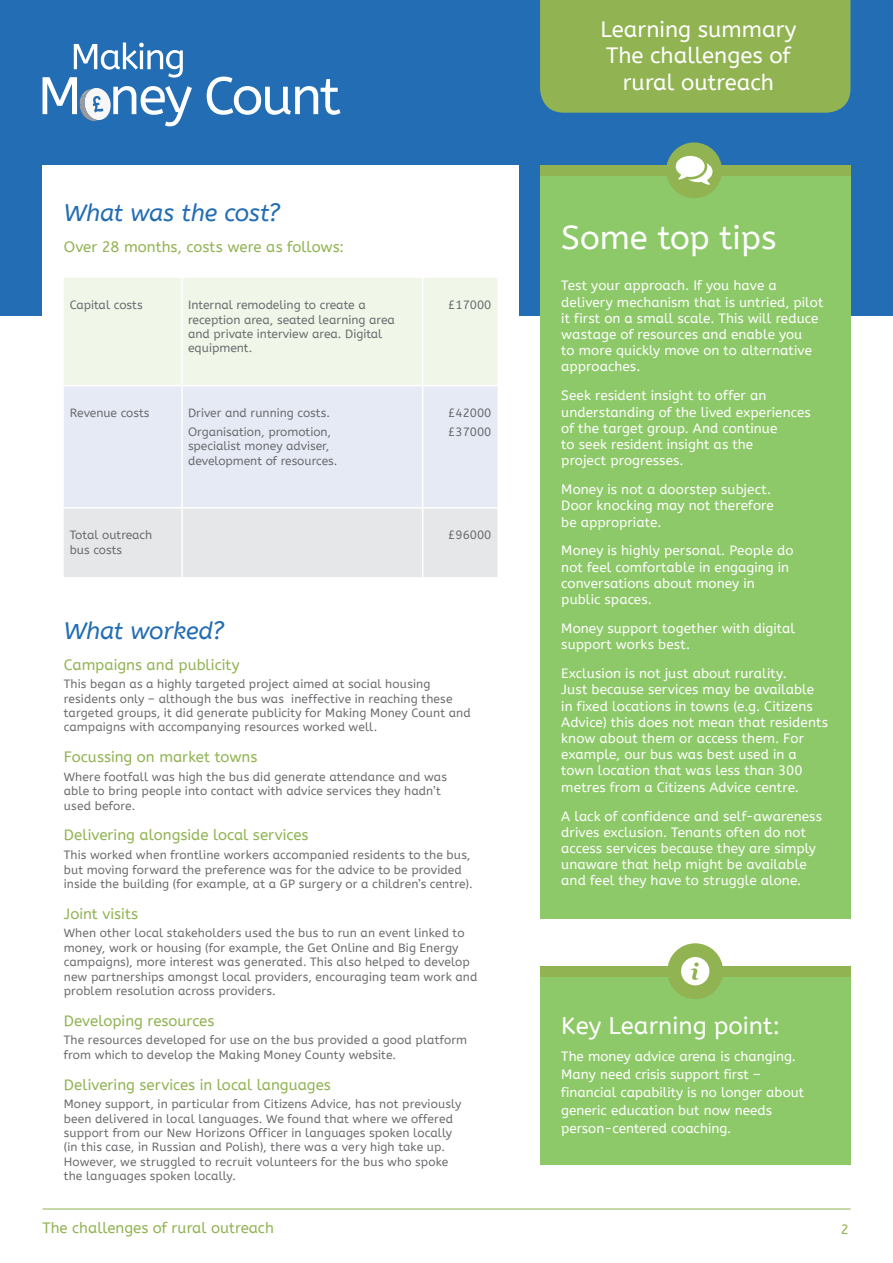
<style>
.page{position:relative;width:893px;height:1263px;background:#fff}
.page>*{position:absolute;margin:0;border:0;box-sizing:border-box;transform-origin:0 0}
.t1{font:33px "A Bee Zee";color:#fff}
.t2{font:italic 24px "A Bee Zee";letter-spacing:-.01em;color:#236db4}
.t3{font:24px "A Bee Zee";color:#fff}
.t4{font:22.2px/26.5px "A Bee Zee";color:#fff;text-align:center}
.t5{font:15px "A Bee Zee";color:#91b352}
.t6{font:13.5px/16.2px "A Bee Zee";letter-spacing:.005em;color:#fff}
.t7{font:13.5px "A Bee Zee";color:#91b352}
.t8{font:12px/14.4px "A Bee Zee";letter-spacing:.005em;color:#6c6d70}
</style>
<div class="page">
<hr style="left:43px;top:1208px;width:807px;height:1px;background:#91b352">
<div style="left:0;top:0;width:893px;height:316px;background:#236db4"></div>
<svg style="left:207px;top:77px;width:133px;height:38px"></svg>
<svg style="left:43px;top:43px;width:149px;height:83px"></svg>
<div style="left:43px;top:165px;width:476px;height:812px;background:#fff"></div>
<div style="left:64px;top:278px;width:433px;height:107px;background:#f0f6e8"></div>
<div style="left:64px;top:386px;width:433px;height:121px;background:#e6eaf5"></div>
<div style="left:64px;top:509px;width:433px;height:68px;background:#e6e7e9"></div>
<hr style="left:181px;top:278px;width:2px;height:107px;background:#fff">
<hr style="left:422px;top:278px;width:1px;height:107px;background:#fff">
<hr style="left:181px;top:386px;width:2px;height:121px;background:#fff">
<hr style="left:422px;top:386px;width:1px;height:121px;background:#fff">
<hr style="left:181px;top:509px;width:2px;height:68px;background:#fff">
<hr style="left:422px;top:509px;width:1px;height:68px;background:#fff">
<div style="left:540px;top:966px;width:310px;height:199px;background:#8dc968"></div>
<div style="left:540px;top:966px;width:310px;height:10px;background:#91b352"></div>
<div style="left:540px;top:0;width:310px;height:113px;background:#91b352"></div>
<div style="left:540px;top:165px;width:310px;height:753px;background:#8dc968"></div>
<div style="left:540px;top:165px;width:310px;height:11px;background:#91b352"></div>
<div style="left:666px;top:142px;width:56px;height:56px;background:#91b352;border-radius:50%"></div>
<svg style="left:676px;top:156px;width:36px;height:29px"></svg>
<div style="left:667px;top:943px;width:56px;height:56px;background:#91b352;border-radius:50%"></div>
<svg style="left:681px;top:957px;width:28px;height:28px"></svg>
<h2 class="t2" style="left:64px;top:199px;width:218px">What was the cost?</h2>
<p class="t5" style="left:64px;top:238px;width:282px">Over 28 months, costs were as follows:</p>
<p class="t8" style="left:70px;top:298px;width:74px">Capital costs</p>
<p class="t8" style="left:188px;top:298px;width:208px">Internal remodeling to create a reception area, seated learning area and private interview area. Digital equipment.</p>
<p class="t8" style="left:448px;top:298px;width:45px">£17000</p>
<p class="t8" style="left:70px;top:406px;width:81px">Revenue costs</p>
<p class="t8" style="left:188px;top:404px;width:145px;line-height:18.6px">Driver and running costs.<br>Organisation, promotion,</p>
<p class="t8" style="left:188px;top:439px;width:151px">specialist money adviser, development of resources.</p>
<p class="t8" style="left:448px;top:404px;width:45px;line-height:18.6px">£42000 £37000</p>
<p class="t8" style="left:70px;top:528px;width:84px">Total outreach bus costs</p>
<p class="t8" style="left:448px;top:528px;width:45px">£96000</p>
<h2 class="t2" style="left:64px;top:617px;width:162px">What worked?</h2>
<p class="t5" style="left:64px;top:656px;width:177px">Campaigns and publicity</p>
<p class="t8" style="left:64px;top:677px;width:409px">This began as a highly targeted project aimed at social housing residents only – although the bus was ineffective in reaching these targeted groups, it did generate publicity for Making Money Count and campaigns with accompanying resources worked well.</p>
<p class="t5" style="left:64px;top:748px;width:195px">Focussing on market towns</p>
<p class="t8" style="left:64px;top:770px;width:385px">Where footfall was high the bus did generate attendance and was able to bring people into contact with advice services they hadn’t used before.</p>
<p class="t5" style="left:64px;top:827px;width:246px">Delivering alongside local services</p>
<p class="t8" style="left:64px;top:848px;width:410px">This worked when frontline workers accompanied residents to the bus, but moving forward the preference was for the advice to be provided inside the building (for example, at a GP surgery or a children’s centre).</p>
<p class="t5" style="left:64px;top:905px;width:76px">Joint visits</p>
<p class="t8" style="left:64px;top:926px;width:415px">When other local stakeholders used the bus to run an event linked to money, work or housing (for example, the Get Online and Big Energy campaigns), more interest was generated. This also helped to develop new partnerships amongst local providers, encouraging team work and problem resolution across providers.</p>
<p class="t5" style="left:64px;top:1012px;width:152px">Developing resources</p>
<p class="t8" style="left:64px;top:1033px;width:405px">The resources developed for use on the bus provided a good platform from which to develop the Making Money County website.</p>
<p class="t5" style="left:64px;top:1076px;width:269px">Delivering services in local languages</p>
<p class="t8" style="left:64px;top:1097px;width:399px">Money support, in particular from Citizens Advice, has not previously been delivered in local languages. We found that where we offered support from our New Horizons Officer in languages spoken locally (in this case, in Russian and Polish), there was a very high take up.<br>However, we struggled to recruit volunteers for the bus who spoke the languages spoken locally.</p>
<p class="t5" style="left:43px;top:1219px;width:233px">The challenges of rural outreach</p>
<h3 class="t4" style="left:600px;top:16px;width:197px">Learning summary<br>The challenges of rural outreach</h3>
<h1 class="t1" style="left:561px;top:218px;width:217px">Some top tips</h1>
<p class="t6" style="left:561px;top:278px;width:264px">Test your approach. If you have a delivery mechanism that is untried, pilot it first on a small scale. This will reduce wastage of resources and enable you<br>to more quickly move on to alternative approaches.</p>
<p class="t6" style="left:561px;top:388px;width:251px">Seek resident insight to offer an understanding of the lived experiences of the target group. And continue<br>to seek resident insight as the<br>project progresses.</p>
<p class="t6" style="left:561px;top:482px;width:214px">Money is not a doorstep subject.<br>Door knocking may not therefore be appropriate.</p>
<p class="t6" style="left:561px;top:543px;width:234px">Money is highly personal. People do not feel comfortable in engaging in conversations about money in public spaces.</p>
<p class="t6" style="left:561px;top:620px;width:235px">Money support together with digital support works best.</p>
<p class="t6" style="left:561px;top:666px;width:268px">Exclusion is not just about rurality.<br>Just because services may be available in fixed locations in towns (e.g. Citizens Advice) this does not mean that residents know about them or access them. For example, our bus was best used in a town location that was less than 300 metres from a Citizens Advice centre.</p>
<p class="t6" style="left:561px;top:808px;width:262px">A lack of confidence and self-awareness drives exclusion. Tenants often do not access services because they are simply unaware that help might be available and feel they have to struggle alone.</p>
<h2 class="t3" style="left:561px;top:1012px;width:220px">Key Learning point:</h2>
<p class="t6" style="left:561px;top:1047px;width:244px;line-height:18px">The money advice arena is changing.<br>Many need crisis support first – financial capability is no longer about generic education but now needs person-centered coaching.</p>
<p class="t7" style="left:841px;top:1221px;width:10px">2</p>
</div>
